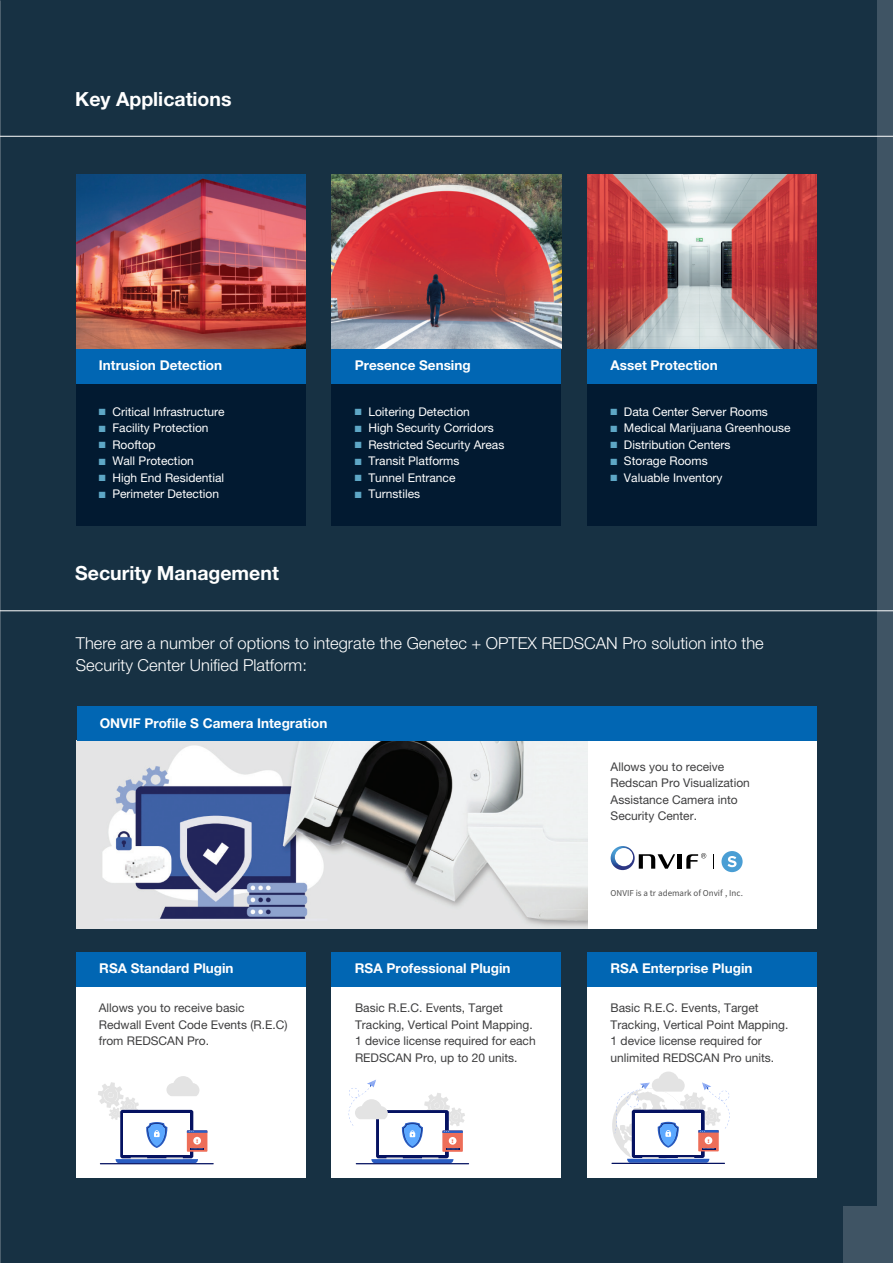
<style>
.page{position:relative;width:893px;height:1263px;background:#173143}
.page>*{position:absolute;margin:0;border:0;box-sizing:border-box;transform-origin:0 0}
.t1{font:700 19.5px "Helvetica Neue LT Pro";color:#fff}
.t2{font:300 16.5px/22.5px "Helvetica Neue LT Pro";color:#fff}
.t3{font:700 13.5px "Helvetica Neue LT Pro";color:#fff}
.t4{font:12px/16.5px "Helvetica Neue LT Pro";color:#3e3e3f}
.t5{font:12px "Helvetica Neue LT Pro";color:#fff}
.t6{font:9px "Source Sans Pro";color:#525252}
.t7{font:900 5.1px "Montserrat";color:#ed6e59}
.s1{color:#5ea7c6}
</style>
<div class="page">
<div style="left:77px;top:740px;width:739px;height:188px;background:#fff"></div>
<div style="left:877px;top:0;width:16px;height:1263px;background:#3f5464"></div>
<div style="left:843px;top:1207px;width:35px;height:56px;background:#3f5464"></div>
<hr style="left:0;top:136px;width:893px;height:1px;background:#fff">
<hr style="left:0;top:610px;width:893px;height:1px;background:#fff">
<div style="left:77px;top:175px;width:229px;height:350px;background:#021a31"></div>
<div style="left:77px;top:986px;width:229px;height:192px;background:#fff"></div>
<div style="left:332px;top:986px;width:229px;height:192px;background:#fff"></div>
<div style="left:587px;top:986px;width:229px;height:192px;background:#fff"></div>
<div style="left:332px;top:175px;width:229px;height:350px;background:#021a31"></div>
<div style="left:587px;top:175px;width:229px;height:350px;background:#021a31"></div>
<img style="left:77px;top:174px;width:229px;height:175px">
<img style="left:332px;top:174px;width:229px;height:175px">
<img style="left:587px;top:174px;width:229px;height:175px">
<div style="left:77px;top:349px;width:229px;height:35px;background:#0166b3"></div>
<div style="left:77px;top:952px;width:229px;height:34px;background:#0166b3"></div>
<div style="left:332px;top:952px;width:229px;height:34px;background:#0166b3"></div>
<div style="left:587px;top:952px;width:229px;height:34px;background:#0166b3"></div>
<div style="left:332px;top:349px;width:229px;height:34px;background:#0166b3"></div>
<div style="left:587px;top:349px;width:229px;height:34px;background:#0166b3"></div>
<hr style="left:677px;top:854px;width:4px;height:15px;background:#000">
<svg style="left:639px;top:854px;width:36px;height:15px"></svg>
<img style="left:611px;top:846px;width:24px;height:24px">
<svg style="left:686px;top:853px;width:20px;height:16px"></svg>
<svg style="left:713px;top:854px;width:1px;height:15px"></svg>
<div style="left:721px;top:851px;width:22px;height:21px;background:#4a9ed4;border-radius:50%"></div>
<svg style="left:728px;top:856px;width:8px;height:11px"></svg>
<img style="left:77px;top:740px;width:510px;height:188px">
<svg style="left:166px;top:1076px;width:33px;height:20px"></svg>
<svg style="left:98px;top:1082px;width:41px;height:38px"></svg>
<div style="left:120px;top:1110px;width:73px;height:48px;background:#051261;border-radius:2px"></div>
<div style="left:124px;top:1113px;width:66px;height:42px;background:#fff"></div>
<svg style="left:116px;top:1157px;width:82px;height:6px"></svg>
<div style="left:187px;top:1130px;width:20px;height:22px;background:#ed6e59"></div>
<svg style="left:187px;top:1130px;width:20px;height:3px"></svg>
<svg style="left:190px;top:1148px;width:14px;height:2px"></svg>
<hr style="left:100px;top:1163px;width:114px;height:1px;background:#051261">
<svg style="left:146px;top:1122px;width:21px;height:26px"></svg>
<div style="left:193px;top:1137px;width:8px;height:7px;background:#fff;border-radius:50%"></div>
<div style="left:77px;top:706px;width:739px;height:34px;background:#0166b3"></div>
<div style="left:376px;top:1110px;width:73px;height:48px;background:#051261;border-radius:2px"></div>
<div style="left:379px;top:1113px;width:66px;height:42px;background:#fff"></div>
<svg style="left:371px;top:1157px;width:82px;height:6px"></svg>
<svg style="left:349px;top:1080px;width:39px;height:46px"></svg>
<div style="left:442px;top:1130px;width:21px;height:22px;background:#ed6e59"></div>
<hr style="left:356px;top:1163px;width:113px;height:1px;background:#051261">
<svg style="left:402px;top:1093px;width:63px;height:57px"></svg>
<div style="left:449px;top:1137px;width:7px;height:8px;background:#fff;border-radius:50%"></div>
<hr style="left:611px;top:1163px;width:114px;height:1px;background:#051261">
<svg style="left:615px;top:1071px;width:114px;height:92px"></svg>
<div style="left:705px;top:1136px;width:7px;height:8px;background:#fff;border-radius:50%"></div>
<h1 class="t1" style="left:75px;top:87px;width:158px">Key Applications</h1>
<p class="t3" style="left:99px;top:357px;width:125px">Intrusion Detection</p>
<p class="t5" style="left:99px;top:404px;width:127px"><span class="s1">■</span> Critical Infrastructure</p>
<p class="t5" style="left:99px;top:421px;width:111px"><span class="s1">■</span> Facility Protection</p>
<p class="t5" style="left:99px;top:437px;width:58px"><span class="s1">■</span> Rooftop</p>
<p class="t5" style="left:99px;top:454px;width:97px"><span class="s1">■</span> Wall Protection</p>
<p class="t5" style="left:99px;top:470px;width:127px"><span class="s1">■</span> High End Residential</p>
<p class="t5" style="left:99px;top:487px;width:122px"><span class="s1">■</span> Perimeter Detection</p>
<h1 class="t1" style="left:75px;top:561px;width:205px">Security Management</h1>
<p class="t3" style="left:355px;top:357px;width:117px">Presence Sensing</p>
<p class="t3" style="left:611px;top:357px;width:109px">Asset Protection</p>
<p class="t5" style="left:355px;top:404px;width:117px"><span class="s1">■</span> Loitering Detection</p>
<p class="t5" style="left:355px;top:421px;width:141px"><span class="s1">■</span> High Security Corridors</p>
<p class="t5" style="left:355px;top:437px;width:151px"><span class="s1">■</span> Restricted Security Areas</p>
<p class="t5" style="left:355px;top:454px;width:106px"><span class="s1">■</span> Transit Platforms</p>
<p class="t5" style="left:355px;top:470px;width:102px"><span class="s1">■</span> Tunnel Entrance</p>
<p class="t5" style="left:355px;top:487px;width:67px"><span class="s1">■</span> Turnstiles</p>
<p class="t5" style="left:610px;top:404px;width:159px"><span class="s1">■</span> Data Center Server Rooms</p>
<p class="t5" style="left:610px;top:421px;width:182px"><span class="s1">■</span> Medical Marijuana Greenhouse</p>
<p class="t5" style="left:610px;top:437px;width:122px"><span class="s1">■</span> Distribution Centers</p>
<p class="t5" style="left:610px;top:454px;width:99px"><span class="s1">■</span> Storage Rooms</p>
<p class="t5" style="left:610px;top:470px;width:114px"><span class="s1">■</span> Valuable Inventory</p>
<h2 class="t2" style="left:76px;top:631px;width:689px">There are a number of options to integrate the Genetec + OPTEX REDSCAN Pro solution into the<br>Security Center Unified Platform:</h2>
<p class="t3" style="left:100px;top:715px;width:229px">ONVIF Profile S Camera Integration</p>
<p class="t4" style="left:611px;top:758px;width:141px">Allows you to receive<br>Redscan Pro Visualization<br>Assistance Camera into<br>Security Center.</p>
<p class="t6" style="left:611px;top:887px;width:134px">ONVIF is a tr ademark of Onvif , Inc.</p>
<p class="t3" style="left:99px;top:960px;width:136px">RSA Standard Plugin</p>
<p class="t3" style="left:355px;top:960px;width:157px">RSA Professional Plugin</p>
<p class="t3" style="left:610px;top:960px;width:143px">RSA Enterprise Plugin</p>
<p class="t4" style="left:99px;top:999px;width:190px">Allows you to receive basic<br>Redwall Event Code Events (R.E.C) from REDSCAN Pro.</p>
<p class="t4" style="left:355px;top:999px;width:182px">Basic R.E.C. Events, Target<br>Tracking, Vertical Point Mapping.<br>1 device license required for each<br>REDSCAN Pro, up to 20 units.</p>
<p class="t4" style="left:611px;top:999px;width:179px">Basic R.E.C. Events, Target<br>Tracking, Vertical Point Mapping.<br>1 device license required for unlimited REDSCAN Pro units.</p>
<p class="t7" style="left:196px;top:1137px;width:3px">!</p>
<p class="t7" style="left:452px;top:1137px;width:3px">!</p>
<p class="t7" style="left:708px;top:1137px;width:3px">!</p>
</div>
